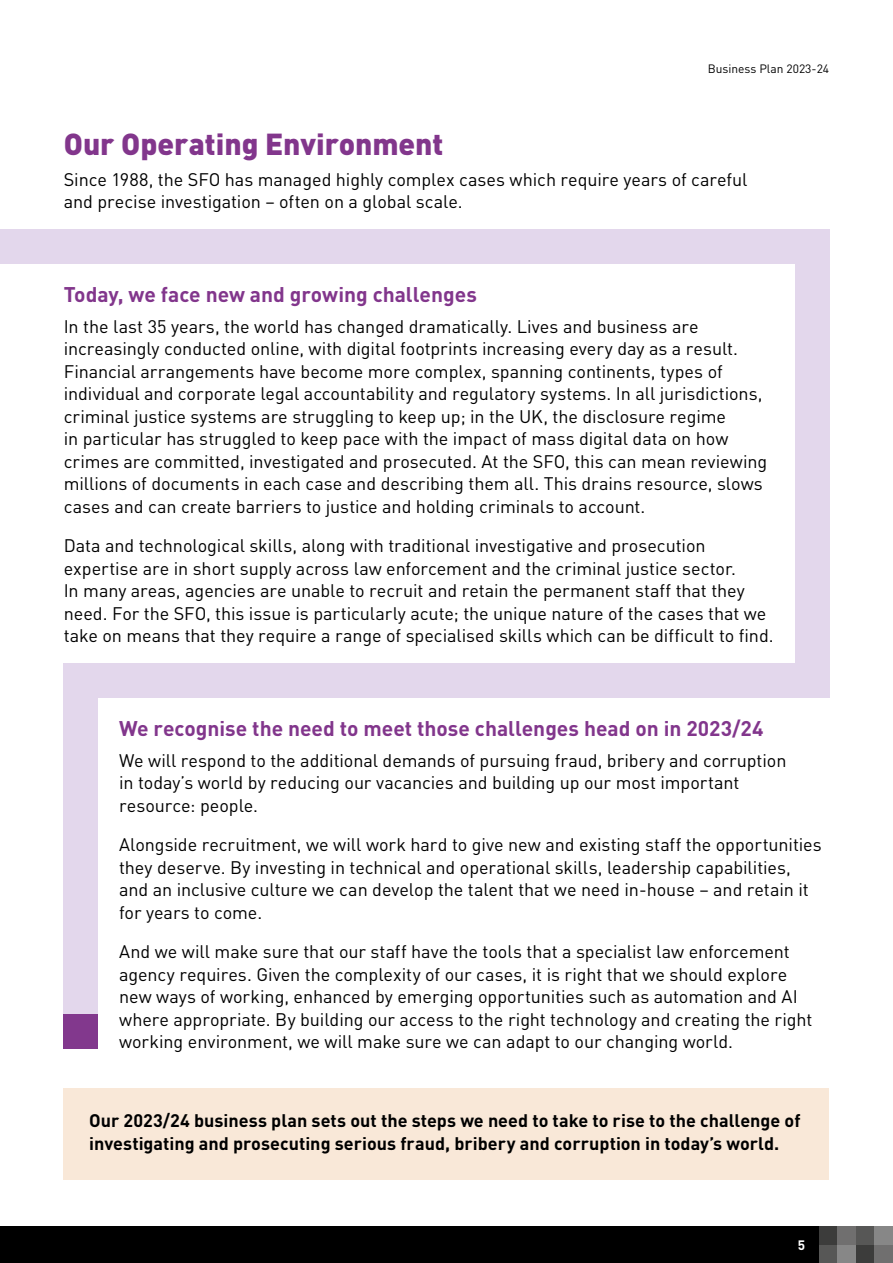
<style>
.page{position:relative;width:893px;height:1263px;background:#fff}
.page>*{position:absolute;margin:0;border:0;box-sizing:border-box;transform-origin:0 0}
.t1{font:900 30px "DIN Pro";color:#82368c}
.t2{font:700 21px "DIN Pro";color:#82368c}
.t3{font:18px/22.5px "DIN Pro";letter-spacing:-.005em;color:#000}
.t4{font:700 18px/22.5px "DIN Pro";color:#000}
.t5{font:700 13.5px "DIN Pro";color:#fff}
.t6{font:12px "DIN Pro";color:#000}
</style>
<div class="page">
<div style="left:0;top:230px;width:829px;height:34px;background:#e3d7ec"></div>
<div style="left:64px;top:663px;width:765px;height:34px;background:#e3d7ec"></div>
<div style="left:795px;top:230px;width:34px;height:467px;background:#e3d7ec"></div>
<div style="left:64px;top:663px;width:34px;height:385px;background:#e3d7ec"></div>
<div style="left:64px;top:1014px;width:34px;height:34px;background:#82388d"></div>
<div style="left:64px;top:1088px;width:765px;height:92px;background:#f9e8d8"></div>
<div style="left:0;top:1226px;width:893px;height:37px;background:#000"></div>
<div style="left:819px;top:1244px;width:19px;height:19px;background:#575756"></div>
<div style="left:819px;top:1226px;width:19px;height:18px;background:#3c3c3b"></div>
<div style="left:838px;top:1244px;width:18px;height:19px;background:#878787"></div>
<div style="left:838px;top:1226px;width:18px;height:18px;background:#706f6f"></div>
<div style="left:856px;top:1244px;width:18px;height:19px;background:#3c3c3b"></div>
<div style="left:856px;top:1226px;width:18px;height:18px;background:#575756"></div>
<div style="left:874px;top:1244px;width:19px;height:19px;background:#706f6f"></div>
<div style="left:874px;top:1226px;width:19px;height:18px;background:#878787"></div>
<p class="t6" style="left:708px;top:59px;width:123px">Business Plan 2023-24</p>
<h1 class="t1" style="left:64px;top:118px;width:381px">Our Operating Environment</h1>
<p class="t3" style="left:64px;top:166px;width:685px">Since 1988, the SFO has managed highly complex cases which require years of careful and precise investigation – often on a global scale.</p>
<p class="t2" style="left:64px;top:277px;width:415px">Today, we face new and growing challenges</p>
<p class="t3" style="left:64px;top:313px;width:705px">In the last 35 years, the world has changed dramatically. Lives and business are increasingly conducted online, with digital footprints increasing every day as a result.<br>Financial arrangements have become more complex, spanning continents, types of individual and corporate legal accountability and regulatory systems. In all jurisdictions, criminal justice systems are struggling to keep up; in the UK, the disclosure regime<br>in particular has struggled to keep pace with the impact of mass digital data on how crimes are committed, investigated and prosecuted. At the SFO, this can mean reviewing millions of documents in each case and describing them all. This drains resource, slows cases and can create barriers to justice and holding criminals to account.</p>
<p class="t3" style="left:64px;top:533px;width:711px">Data and technological skills, along with traditional investigative and prosecution expertise are in short supply across law enforcement and the criminal justice sector.<br>In many areas, agencies are unable to recruit and retain the permanent staff that they need. For the SFO, this issue is particularly acute; the unique nature of the cases that we take on means that they require a range of specialised skills which can be difficult to find.</p>
<p class="t2" style="left:119px;top:711px;width:646px">We recognise the need to meet those challenges head on in 2023/24</p>
<p class="t3" style="left:119px;top:747px;width:669px">We will respond to the additional demands of pursuing fraud, bribery and corruption in today’s world by reducing our vacancies and building up our most important resource: people.</p>
<p class="t3" style="left:119px;top:832px;width:704px">Alongside recruitment, we will work hard to give new and existing staff the opportunities they deserve. By investing in technical and operational skills, leadership capabilities, and an inclusive culture we can develop the talent that we need in-house – and retain it for years to come.</p>
<p class="t3" style="left:119px;top:939px;width:695px">And we will make sure that our staff have the tools that a specialist law enforcement agency requires. Given the complexity of our cases, it is right that we should explore new ways of working, enhanced by emerging opportunities such as automation and AI where appropriate. By building our access to the right technology and creating the right working environment, we will make sure we can adapt to our changing world.</p>
<p class="t4" style="left:89px;top:1107px;width:713px">Our 2023/24 business plan sets out the steps we need to take to rise to the challenge of investigating and prosecuting serious fraud, bribery and corruption in today’s world.</p>
<p class="t5" style="left:798px;top:1234px;width:9px">5</p>
</div>
